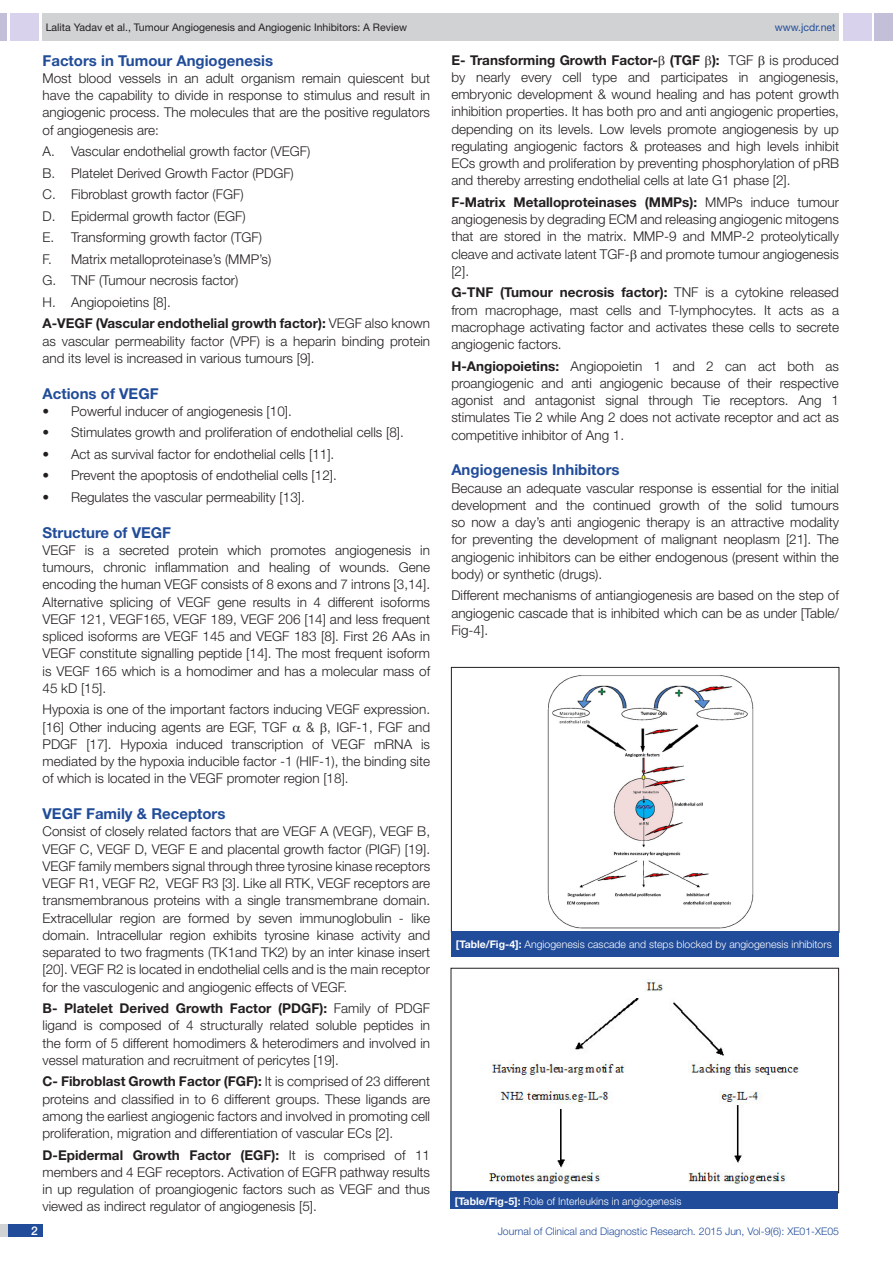
<style>
.page{position:relative;width:893px;height:1263px;background:#fff}
.page>*{position:absolute;margin:0;border:0;box-sizing:border-box;transform-origin:0 0}
.Level_2{font:700 15px "Helvetica Neue";color:#214c99}
.Body_text{font:300 13.5px/17.2px "Helvetica Neue";color:#231f20;text-align:justify}
.Bullet_list{font:300 13.5px "Helvetica Neue";color:#231f20}
.t1{font:500 12px "Helvetica Neue";color:#fff}
.Table_text{font:300 10.5px "Helvetica Neue";color:#fff}
.t2{font:10.5px "Helvetica Neue";color:#231f20}
.t3{font:300 10.5px "Helvetica Neue";color:#214c99}
.t4{font:10.5px "Helvetica Neue";color:#214c99}
.s1{font-weight:700}
</style>
<div class="page">
<div style="left:0;top:13px;width:7px;height:28px;background:#c3bfd8"></div>
<div style="left:10px;top:13px;width:29px;height:28px;background:#d9d2ec"></div>
<div style="left:43px;top:13px;width:796px;height:28px;background:#d1d2d4"></div>
<div style="left:875px;top:13px;width:18px;height:28px;background:#c3bfd8"></div>
<div style="left:843px;top:13px;width:29px;height:28px;background:#d9d2ec"></div>
<div style="left:0;top:1224px;width:43px;height:13px;background:#d1d2d4"></div>
<div style="left:8px;top:1224px;width:35px;height:13px;background:#214c99"></div>
<img style="left:489px;top:980px;width:311px;height:204px">
<div style="left:451px;top:968px;width:388px;height:225px;border:1px solid #231f20"></div>
<div style="left:451px;top:1192px;width:387px;height:17px;background:#214c99"></div>
<img style="left:547px;top:675px;width:207px;height:254px">
<div style="left:452px;top:931px;width:387px;height:26px;background:#214c99"></div>
<p class="t2" style="left:46px;top:21px;width:363px">Lalita Yadav et al., Tumour Angiogenesis and Angiogenic Inhibitors: A Review</p>
<p class="t4" style="left:775px;top:21px;width:62px">www.jcdr.net</p>
<p class="Level_2" style="left:43px;top:51px;width:232px">Factors in Tumour Angiogenesis</p>
<p class="Body_text" style="left:43px;top:69px;width:389px">Most blood vessels in an adult organism remain quiescent but have the capability to divide in response to stimulus and result in angiogenic process. The molecules that are the positive regulators of angiogenesis are:</p>
<p class="Bullet_list" style="left:43px;top:143px;width:269px">A. Vascular endothelial growth factor (VEGF)</p>
<p class="Bullet_list" style="left:43px;top:165px;width:253px">B. Platelet Derived Growth Factor (PDGF)</p>
<p class="Bullet_list" style="left:43px;top:186px;width:203px">C. Fibroblast growth factor (FGF)</p>
<p class="Bullet_list" style="left:43px;top:208px;width:205px">D. Epidermal growth factor (EGF)</p>
<p class="Bullet_list" style="left:43px;top:229px;width:221px">E. Transforming growth factor (TGF)</p>
<p class="Bullet_list" style="left:43px;top:251px;width:230px">F. Matrix metalloproteinase’s (MMP’s)</p>
<p class="Bullet_list" style="left:43px;top:272px;width:197px">G. TNF (Tumour necrosis factor)</p>
<p class="Bullet_list" style="left:43px;top:294px;width:130px">H. Angiopoietins [8].</p>
<p class="Body_text" style="left:43px;top:315px;width:389px"><span class="s1">A-VEGF (Vascular endothelial growth factor):</span> VEGF also known as vascular permeability factor (VPF) is a heparin binding protein and its level is increased in various tumours [9].</p>
<p class="Level_2" style="left:43px;top:384px;width:118px">Actions of VEGF</p>
<p class="Bullet_list" style="left:43px;top:403px;width:251px">• Powerful inducer of angiogenesis [10].</p>
<p class="Bullet_list" style="left:43px;top:424px;width:363px">• Stimulates growth and proliferation of endothelial cells [8].</p>
<p class="Bullet_list" style="left:43px;top:446px;width:293px">• Act as survival factor for endothelial cells [11].</p>
<p class="Bullet_list" style="left:43px;top:467px;width:296px">• Prevent the apoptosis of endothelial cells [12].</p>
<p class="Bullet_list" style="left:43px;top:489px;width:264px">• Regulates the vascular permeability [13].</p>
<p class="Level_2" style="left:43px;top:523px;width:130px">Structure of VEGF</p>
<p class="Body_text" style="left:43px;top:541px;width:389px">VEGF is a secreted protein which promotes angiogenesis in tumours, chronic inflammation and healing of wounds. Gene encoding the human VEGF consists of 8 exons and 7 introns [3,14].<br>Alternative splicing of VEGF gene results in 4 different isoforms VEGF 121, VEGF165, VEGF 189, VEGF 206 [14] and less frequent spliced isoforms are VEGF 145 and VEGF 183 [8]. First 26 AAs in VEGF constitute signalling peptide [14]. The most frequent isoform is VEGF 165 which is a homodimer and has a molecular mass of 45 kD [15].</p>
<p class="Body_text" style="left:43px;top:701px;width:389px">Hypoxia is one of the important factors inducing VEGF expression. [16] Other inducing agents are EGF, TGF</p>
<p class="Body_text" style="left:43px;top:718px;width:389px;text-indent:264px">&amp; , IGF-1, FGF and PDGF [17]. Hypoxia induced transcription of VEGF mRNA is mediated by the hypoxia inducible factor -1 (HIF-1), the binding site of which is located in the VEGF promoter region [18].</p>
<p class="Level_2" style="left:43px;top:804px;width:185px">VEGF Family &amp; Receptors</p>
<p class="Body_text" style="left:43px;top:823px;width:389px">Consist of closely related factors that are VEGF A (VEGF), VEGF B, VEGF C, VEGF D, VEGF E and placental growth factor (PIGF) [19].<br>VEGF family members signal through three tyrosine kinase receptors VEGF R1, VEGF R2, VEGF R3 [3]. Like all RTK, VEGF receptors are transmembranous proteins with a single transmembrane domain.<br>Extracellular region are formed by seven immunoglobulin - like domain. Intracellular region exhibits tyrosine kinase activity and separated to two fragments (TK1and TK2) by an inter kinase insert [20]. VEGF R2 is located in endothelial cells and is the main receptor for the vasculogenic and angiogenic effects of VEGF.</p>
<p class="Body_text" style="left:43px;top:999px;width:389px"><span class="s1">B- Platelet Derived Growth Factor (PDGF):</span> Family of PDGF ligand is composed of 4 structurally related soluble peptides in the form of 5 different homodimers &amp; heterodimers and involved in vessel maturation and recruitment of pericytes [19].</p>
<p class="Body_text" style="left:43px;top:1073px;width:389px"><span class="s1">C- Fibroblast Growth Factor (FGF):</span> It is comprised of 23 different proteins and classified in to 6 different groups. These ligands are among the earliest angiogenic factors and involved in promoting cell proliferation, migration and differentiation of vascular ECs [2].</p>
<p class="Body_text" style="left:43px;top:1146px;width:389px"><span class="s1">D-Epidermal Growth Factor (EGF):</span> It is comprised of 11 members and 4 EGF receptors. Activation of EGFR pathway results in up regulation of proangiogenic factors such as VEGF and thus viewed as indirect regulator of angiogenesis [5].</p>
<p class="Body_text" style="left:451px;top:51px;width:389px"><span class="s1">E- Transforming Growth Factor- (TGF ):</span> TGF is produced by nearly every cell type and participates in angiogenesis, embryonic development &amp; wound healing and has potent growth inhibition properties. It has both pro and anti angiogenic properties, depending on its levels. Low levels promote angiogenesis by up regulating angiogenic factors &amp; proteases and high levels inhibit ECs growth and proliferation by preventing phosphorylation of pRB and thereby arresting endothelial cells at late G1 phase [2].</p>
<p class="Body_text" style="left:451px;top:193px;width:389px"><span class="s1">F-Matrix Metalloproteinases (MMPs):</span> MMPs induce tumour angiogenesis by degrading ECM and releasing angiogenic mitogens that are stored in the matrix. MMP-9 and MMP-2 proteolytically cleave and activate latent TGF- and promote tumour angiogenesis [2].</p>
<p class="Body_text" style="left:451px;top:284px;width:389px"><span class="s1">G-TN F (Tumour necrosis factor):</span> TNF is a cytokine released from macrophage, mast cells and T-lymphocytes. It acts as a macrophage activating factor and activates these cells to secrete angiogenic factors.</p>
<p class="Body_text" style="left:451px;top:357px;width:389px"><span class="s1">H-Angiopoietins:</span> Angiopoietin 1 and 2 can act both as proangiogenic and anti angiogenic because of their respective agonist and antagonist signal through Tie receptors. Ang 1 stimulates Tie 2 while Ang 2 does not activate receptor and act as competitive inhibitor of Ang 1.</p>
<p class="Level_2" style="left:451px;top:461px;width:170px">Angiogenesis Inhibitors</p>
<p class="Body_text" style="left:451px;top:479px;width:389px">Because an adequate vascular response is essential for the initial development and the continued growth of the solid tumours so now a day’s anti angiogenic therapy is an attractive modality for preventing the development of malignant neoplasm [21]. The angiogenic inhibitors can be either endogenous (present within the body) or synthetic (drugs).</p>
<p class="Body_text" style="left:451px;top:587px;width:389px">Different mechanisms of antiangiogenesis are based on the step of angiogenic cascade that is inhibited which can be as under [Table/ Fig-4].</p>
<p class="Table_text" style="left:456px;top:938px;width:377px"><span class="s1">[Table/Fig-4]:</span> Angiogenesis cascade and steps blocked by angiogenesis inhibitors</p>
<p class="Table_text" style="left:455px;top:1194px;width:228px"><span class="s1">[Table/Fig-5]:</span> Role of Interleukins in angiogenesis</p>
<p class="t1" style="left:31px;top:1223px;width:8px">2</p>
<p class="t3" style="left:498px;top:1225px;width:343px">Journal of Clinical and Diagnostic Research. 2015 Jun, Vol-9(6): XE01-XE05</p>
</div>
